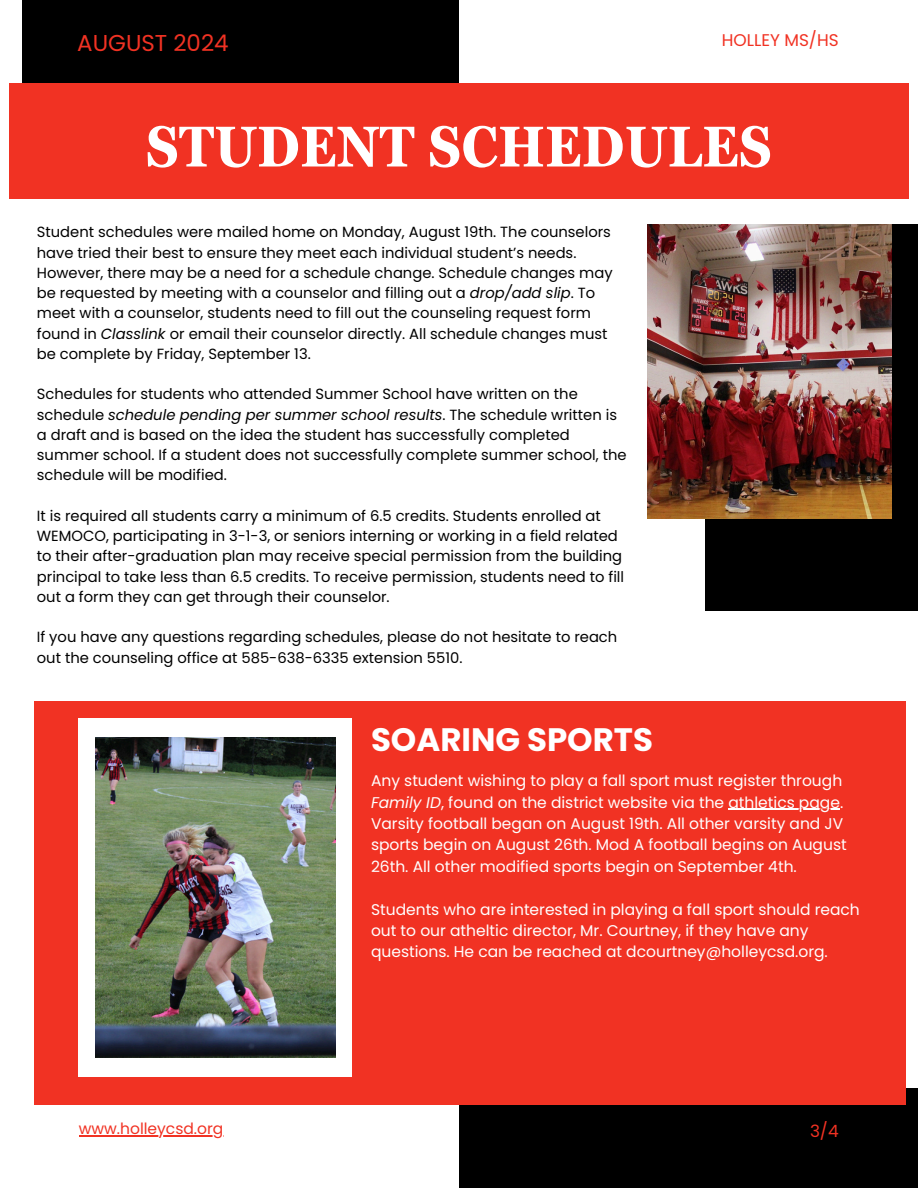
<style>
.page{position:relative;width:918px;height:1188px;background:#fff}
.page>*{position:absolute;margin:0;border:0;box-sizing:border-box;transform-origin:0 0}
.t1{font:700 condensed 57.3px "Georgia Pro";color:#fff}
.t2{font:700 32.4px "Poppins";color:#fff}
.t3{font:22.95px "Poppins";color:#f13223}
.t4{font:16.95px "Poppins";color:#f13223}
.t5{font:15.45px/21.3px "Poppins";color:#fff}
.t6{font:15.45px "Poppins";color:#f13223}
.t7{font:14.7px/20.2px "Poppins";color:#000}
.s1{font-style:italic}
</style>
<div class="page">
<div style="left:459px;top:1088px;width:459px;height:100px;background:#000"></div>
<div style="left:34px;top:702px;width:871px;height:403px;background:#f13223"></div>
<div style="left:79px;top:718px;width:273px;height:359px;background:#fff"></div>
<div style="left:9px;top:83px;width:900px;height:115px;background:#f13223"></div>
<img style="left:96px;top:738px;width:239px;height:320px">
<div style="left:705px;top:224px;width:213px;height:387px;background:#000"></div>
<img style="left:648px;top:224px;width:244px;height:295px">
<div style="left:22px;top:0;width:436px;height:83px;background:#000"></div>
<hr style="left:79px;top:1136px;width:144px;height:1px;background:#f13223">
<hr style="left:728px;top:809px;width:112px;height:1px;background:#fff">
<p class="t3" style="left:77px;top:27px;width:153px">AUGUST 2024</p>
<p class="t4" style="left:722px;top:29px;width:118px">HOLLEY MS/HS</p>
<p class="t1" style="left:146px;top:114px;width:628px">STUDENT SCHEDULES</p>
<p class="t7" style="left:37px;top:222px;width:577px">Student schedules were mailed home on Monday, August 19th. The counselors have tried their best to ensure they meet each individual student’s needs.<br>However, there may be a need for a schedule change. Schedule changes may be requested by meeting with a counselor and filling out a <span class="s1">drop/add slip</span>. To meet with a counselor, students need to fill out the counseling request form found in <span class="s1">Classlink</span> or email their counselor directly. All schedule changes must be complete by Friday, September 13.</p>
<p class="t7" style="left:37px;top:384px;width:591px">Schedules for students who attended Summer School have written on the schedule <span class="s1">schedule pending per summer school results</span>. The schedule written is a draft and is based on the idea the student has successfully completed summer school. If a student does not successfully complete summer school, the schedule will be modified.</p>
<h2 class="t7" style="left:37px;top:506px;width:589px">It is required all students carry a minimum of 6.5 credits. Students enrolled at WEMOCO, participating in 3-1-3, or seniors interning or working in a field related to their after-graduation plan may receive special permission from the building principal to take less than 6.5 credits. To receive permission, students need to fill out a form they can get through their counselor.</h2>
<h5 class="t7" style="left:37px;top:627px;width:582px">If you have any questions regarding schedules, please do not hesitate to reach out the counseling office at 585-638-6335 extension 5510.</h5>
<h1 class="t2" style="left:371px;top:717px;width:284px">SOARING SPORTS</h1>
<h5 class="t5" style="left:371px;top:770px;width:474px">Any student wishing to play a fall sport must register through<br><span class="s1">Family ID</span>, found on the district website via the athletics page.</h5>
<h5 class="t5" style="left:371px;top:813px;width:477px">Varsity football began on August 19th. All other varsity and JV sports begin on August 26th. Mod A football begins on August<br>26th. All other modified sports begin on September 4th.</h5>
<h5 class="t5" style="left:371px;top:899px;width:490px">Students who are interested in playing a fall sport should reach out to our atheltic director, Mr. Courtney, if they have any questions. He can be reached at dcourtney@holleycsd.org.</h5>
<p class="t6" style="left:79px;top:1118px;width:146px">www.holleycsd.org</p>
<p class="t4" style="left:810px;top:1119px;width:30px">3/4</p>
</div>
